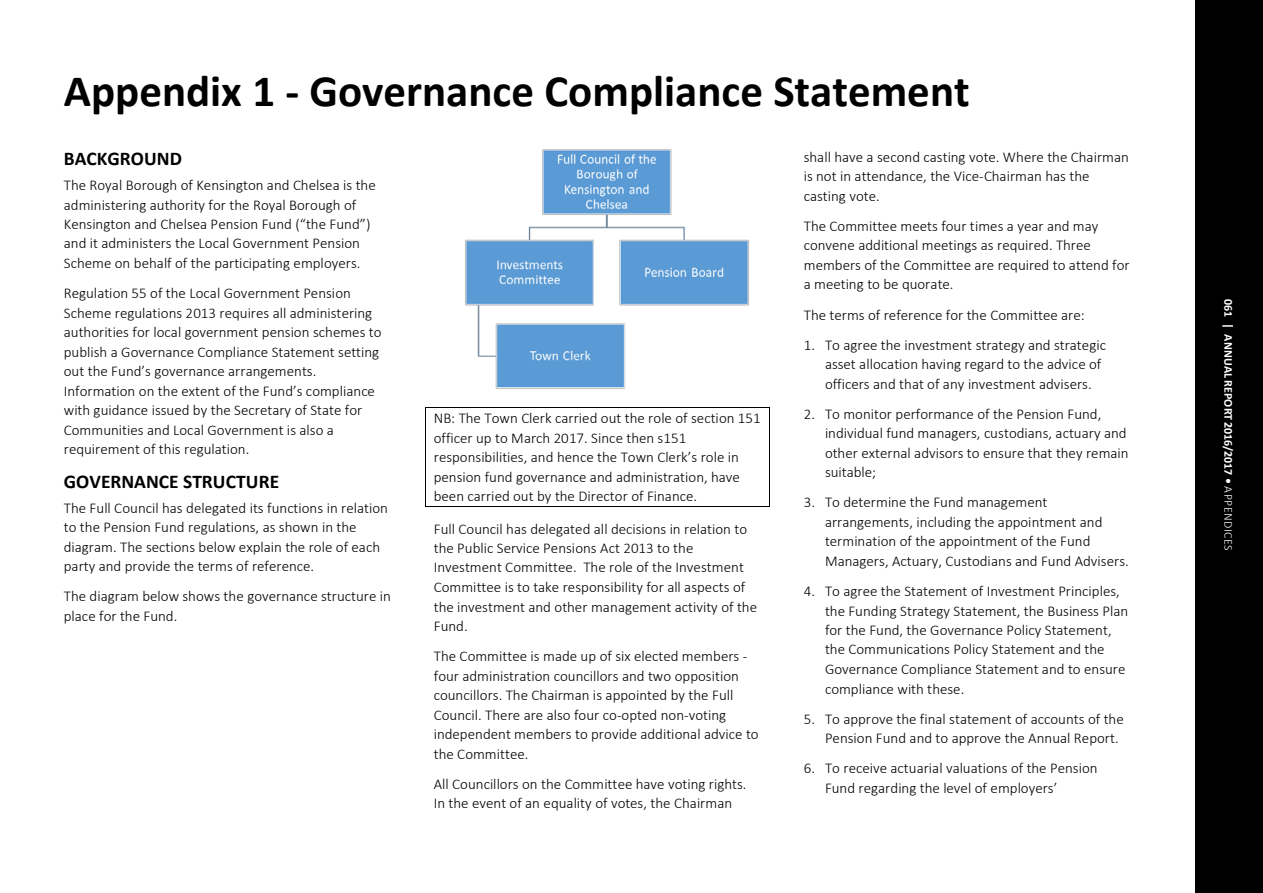
<style>
.page{position:relative;width:1263px;height:893px;background:#fff}
.page>*{position:absolute;margin:0;border:0;box-sizing:border-box;transform-origin:0 0}
.t1{font:700 45px "Calibri";color:#000}
.t2{font:700 19.5px "Calibri";color:#000}
.t3{font:300 15px/19.5px "Calibri";color:#000}
.t4{font:700 12px "Calibri";color:#fff}
.s1{font-weight:300}
</style>
<div class="page">
<div style="left:1195px;top:0;width:68px;height:893px;background:#000"></div>
<svg style="left:1222px;top:325px;width:11px;height:2px"></svg>
<hr style="left:426px;top:407px;width:343px;height:1px;background:#000">
<hr style="left:426px;top:507px;width:343px;height:1px;background:#000">
<svg style="left:425px;top:407px;width:1px;height:100px"></svg>
<svg style="left:769px;top:407px;width:1px;height:100px"></svg>
<img style="left:465px;top:149px;width:284px;height:240px">
<h1 class="t1" style="left:64px;top:59px;width:907px">Appendix 1 - Governance Compliance Statement</h1>
<h2 class="t2" style="left:64px;top:145px;width:120px">BACKGROUND</h2>
<p class="t3" style="left:64px;top:175px;width:313px">The Royal Borough of Kensington and Chelsea is the administering authority for the Royal Borough of Kensington and Chelsea Pension Fund (“the Fund”) and it administers the Local Government Pension Scheme on behalf of the participating employers.</p>
<p class="t3" style="left:64px;top:283px;width:319px">Regulation 55 of the Local Government Pension Scheme regulations 2013 requires all administering authorities for local government pension schemes to publish a Governance Compliance Statement setting out the Fund’s governance arrangements.<br>Information on the extent of the Fund’s compliance with guidance issued by the Secretary of State for Communities and Local Government is also a requirement of this regulation.</p>
<h2 class="t2" style="left:64px;top:468px;width:217px">GOVERNANCE STRUCTURE</h2>
<p class="t3" style="left:64px;top:498px;width:326px">The Full Council has delegated its functions in relation to the Pension Fund regulations, as shown in the diagram. The sections below explain the role of each party and provide the terms of reference.</p>
<p class="t3" style="left:64px;top:586px;width:329px">The diagram below shows the governance structure in place for the Fund.</p>
<p class="t3" style="left:434px;top:408px;width:328px">NB: The Town Clerk carried out the role of section 151 officer up to March 2017. Since then s151 responsibilities, and hence the Town Clerk’s role in pension fund governance and administration, have been carried out by the Director of Finance.</p>
<p class="t3" style="left:434px;top:519px;width:325px">Full Council has delegated all decisions in relation to the Public Service Pensions Act 2013 to the Investment Committee. The role of the Investment Committee is to take responsibility for all aspects of the investment and other management activity of the Fund.</p>
<p class="t3" style="left:434px;top:646px;width:326px">The Committee is made up of six elected members - four administration councillors and two opposition councillors. The Chairman is appointed by the Full Council. There are also four co-opted non-voting independent members to provide additional advice to the Committee.</p>
<p class="t3" style="left:434px;top:774px;width:314px">All Councillors on the Committee have voting rights.<br>In the event of an equality of votes, the Chairman</p>
<p class="t3" style="left:804px;top:147px;width:327px">shall have a second casting vote. Where the Chairman is not in attendance, the Vice-Chairman has the casting vote.</p>
<p class="t3" style="left:804px;top:216px;width:327px">The Committee meets four times a year and may convene additional meetings as required. Three members of the Committee are required to attend for a meeting to be quorate.</p>
<p class="t3" style="left:804px;top:305px;width:282px">The terms of reference for the Committee are:</p>
<p class="t3" style="left:825px;top:335px;width:283px;text-indent:-21px">1. To agree the investment strategy and strategic asset allocation having regard to the advice of officers and that of any investment advisers.</p>
<p class="t3" style="left:825px;top:404px;width:305px;text-indent:-21px">2. To monitor performance of the Pension Fund, individual fund managers, custodians, actuary and other external advisors to ensure that they remain suitable;</p>
<p class="t3" style="left:825px;top:492px;width:305px;text-indent:-21px">3. To determine the Fund management arrangements, including the appointment and termination of the appointment of the Fund Managers, Actuary, Custodians and Fund Advisers.</p>
<p class="t3" style="left:825px;top:581px;width:305px;text-indent:-21px">4. To agree the Statement of Investment Principles, the Funding Strategy Statement, the Business Plan for the Fund, the Governance Policy Statement, the Communications Policy Statement and the Governance Compliance Statement and to ensure compliance with these.</p>
<p class="t3" style="left:825px;top:709px;width:300px;text-indent:-21px">5. To approve the final statement of accounts of the<br>Pension Fund and to approve the Annual Report.</p>
<p class="t3" style="left:825px;top:758px;width:274px;text-indent:-21px">6. To receive actuarial valuations of the Pension<br>Fund regarding the level of employers’</p>
<p class="t4" style="left:1236px;top:299px;width:20px;rotate:90deg">061</p>
<p class="t4" style="left:1236px;top:334px;width:218px;rotate:90deg">ANNUAL REPORT 2016/2017 • <span class="s1">APPENDICES</span></p>
<p class="t4" style="left:1237px;top:299px;width:266px;rotate:90deg">061 | ANNUAL ACCOUNTS 2016/2017 • <span class="s1">APPENDICES</span></p>
</div>
